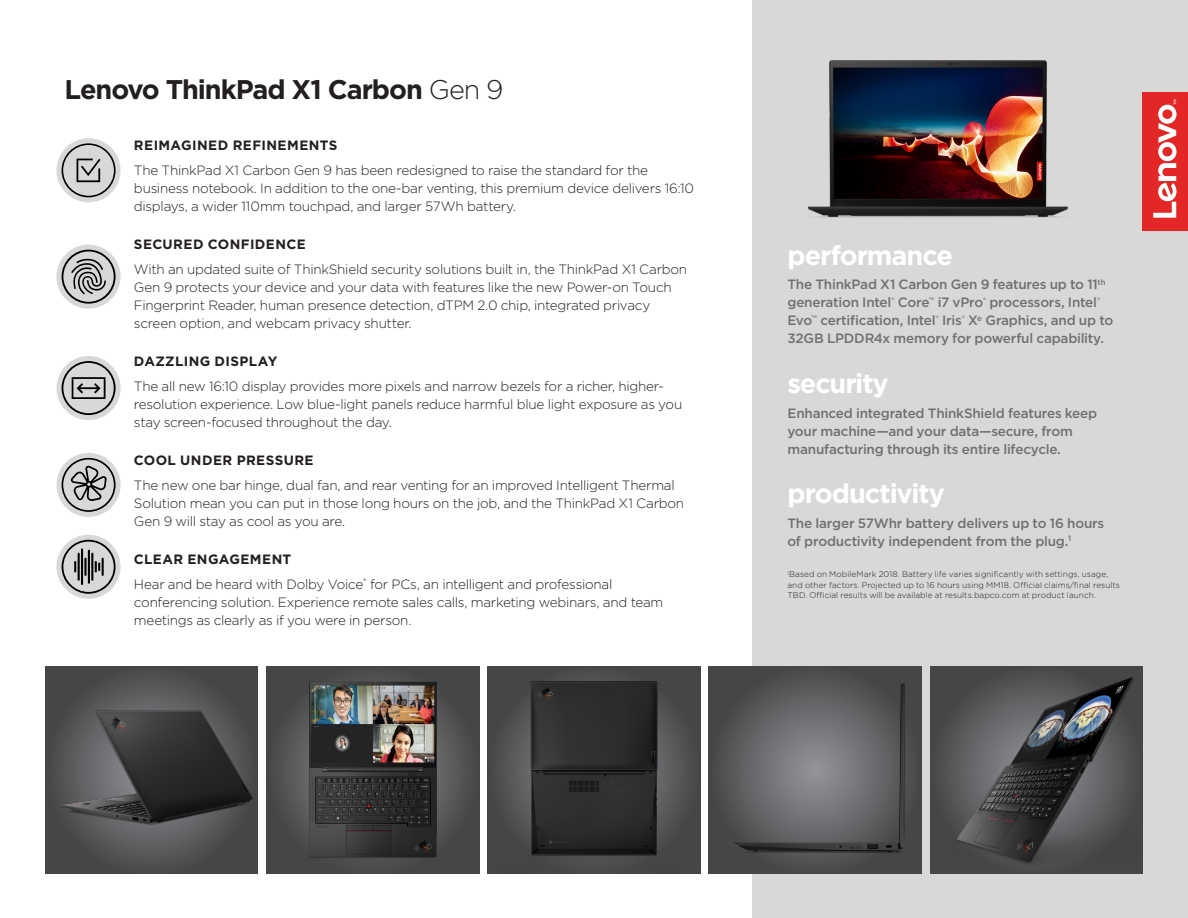
<style>
.page{position:relative;width:1188px;height:918px;background:#fff}
.page>*{position:absolute;margin:0;border:0;box-sizing:border-box;transform-origin:0 0}
.t1{font:700 27px "Gotham";letter-spacing:-.04em;color:#fff}
.t2{font:700 27px "Gotham";letter-spacing:-.04em;color:#231f20}
.t3{font:300 13.5px/18px "Gotham";letter-spacing:-.02em;color:#231f20}
.t4{font:500 13.5px/18px "Gotham";letter-spacing:-.015em;color:#6f7170}
.t5{font:700 13.5px "Gotham";letter-spacing:.03em;color:#231f20}
.t6{font:300 8.25px/10.5px "Gotham";letter-spacing:.005em;color:#231f20}
.s1{font-weight:300}
.s2{font-weight:700}
</style>
<div class="page">
<div style="left:753px;top:0;width:435px;height:918px;background:#d9d8d6"></div>
<img style="left:808px;top:60px;width:260px;height:158px">
<img style="left:266px;top:667px;width:213px;height:207px">
<img style="left:488px;top:667px;width:212px;height:206px">
<img style="left:930px;top:667px;width:213px;height:207px">
<img style="left:709px;top:667px;width:213px;height:207px">
<img style="left:45px;top:667px;width:213px;height:207px">
<div style="left:1143px;top:92px;width:45px;height:139px;background:#e32626"></div>
<svg style="left:1153px;top:100px;width:24px;height:118px"></svg>
<div style="left:57px;top:138px;width:64px;height:64px;background:#d9d8d6;border-radius:50%"></div>
<div style="left:57px;top:245px;width:64px;height:64px;background:#d9d8d6;border-radius:50%"></div>
<div style="left:57px;top:356px;width:64px;height:64px;background:#d9d8d6;border-radius:50%"></div>
<div style="left:57px;top:453px;width:64px;height:64px;background:#d9d8d6;border-radius:50%"></div>
<div style="left:57px;top:535px;width:64px;height:64px;background:#d9d8d6;border-radius:50%"></div>
<svg style="left:62px;top:361px;width:54px;height:54px"></svg>
<svg style="left:62px;top:143px;width:54px;height:54px"></svg>
<svg style="left:62px;top:250px;width:54px;height:54px"></svg>
<svg style="left:62px;top:540px;width:54px;height:54px"></svg>
<svg style="left:62px;top:458px;width:54px;height:54px"></svg>
<h1 class="t2" style="left:64px;top:72px;width:441px">Lenovo ThinkPad X1 Carbon <span class="s1">Gen 9</span></h1>
<p class="t5" style="left:134px;top:136px;width:205px">REIMAGINED REFINEMENTS</p>
<p class="t3" style="left:134px;top:161px;width:562px">The ThinkPad X1 Carbon Gen 9 has been redesigned to raise the standard for the business notebook. In addition to the one-bar venting, this premium device delivers 16:10 displays, a wider 110mm touchpad, and larger 57Wh battery.</p>
<p class="t5" style="left:134px;top:235px;width:173px">SECURED CONFIDENCE</p>
<p class="t3" style="left:134px;top:260px;width:555px">With an updated suite of ThinkShield security solutions built in, the ThinkPad X1 Carbon Gen 9 protects your device and your data with features like the new Power-on Touch Fingerprint Reader, human presence detection, dTPM 2.0 chip, integrated privacy screen option, and webcam privacy shutter.</p>
<p class="t5" style="left:134px;top:352px;width:145px">DAZZLING DISPLAY</p>
<p class="t3" style="left:134px;top:377px;width:550px">The all new 16:10 display provides more pixels and narrow bezels for a richer, higher&shy;resolution experience. Low blue-light panels reduce harmful blue light exposure as you stay screen-focused throughout the day.</p>
<p class="t5" style="left:134px;top:451px;width:181px">COOL UNDER PRESSURE</p>
<p class="t3" style="left:134px;top:476px;width:552px">The new one bar hinge, dual fan, and rear venting for an improved Intelligent Thermal<br>Solution mean you can put in those long hours on the job, and the ThinkPad X1 Carbon<br>Gen 9 will stay as cool as you are.</p>
<p class="t3" style="left:134px;top:546px;width:480px;line-height:24.9px"><span class="s2">CLEAR ENGAGEMENT<br></span>Hear and be heard with Dolby Voice<sup>®</sup> for PCs, an intelligent and professional</p>
<p class="t3" style="left:134px;top:593px;width:531px">conferencing solution. Experience remote sales calls, marketing webinars, and team meetings as clearly as if you were in person.</p>
<h1 class="t1" style="left:788px;top:237px;width:167px">performance</h1>
<p class="t4" style="left:788px;top:276px;width:327px">The ThinkPad X1 Carbon Gen 9 features up to 11<sup>th </sup>generation Intel<sup>®</sup> Core<sup>™</sup> i7 vPro<sup>®</sup> processors, Intel<sup>® </sup>Evo<sup>™</sup> certification, Intel<sup>®</sup> Iris<sup>®</sup> X<sup>e</sup> Graphics, and up to 32GB LPDDR4x memory for powerful capability.</p>
<h1 class="t1" style="left:788px;top:366px;width:103px">security</h1>
<p class="t4" style="left:788px;top:404px;width:311px">Enhanced integrated ThinkShield features keep your machine—and your data—secure, from manufacturing through its entire lifecycle.</p>
<h1 class="t1" style="left:788px;top:476px;width:159px">productivity</h1>
<p class="t4" style="left:788px;top:514px;width:318px">The larger 57Whr battery delivers up to 16 hours of productivity independent from the plug.<sup>1</sup></p>
<p class="t6" style="left:787px;top:569px;width:334px"><sup>1</sup>Based on MobileMark 2018. Battery life varies significantly with settings, usage, and other factors. Projected up to 16 hours using MM18. Official claims/final results<br>TBD. Official results will be available at results.bapco.com at product launch.</p>
</div>
